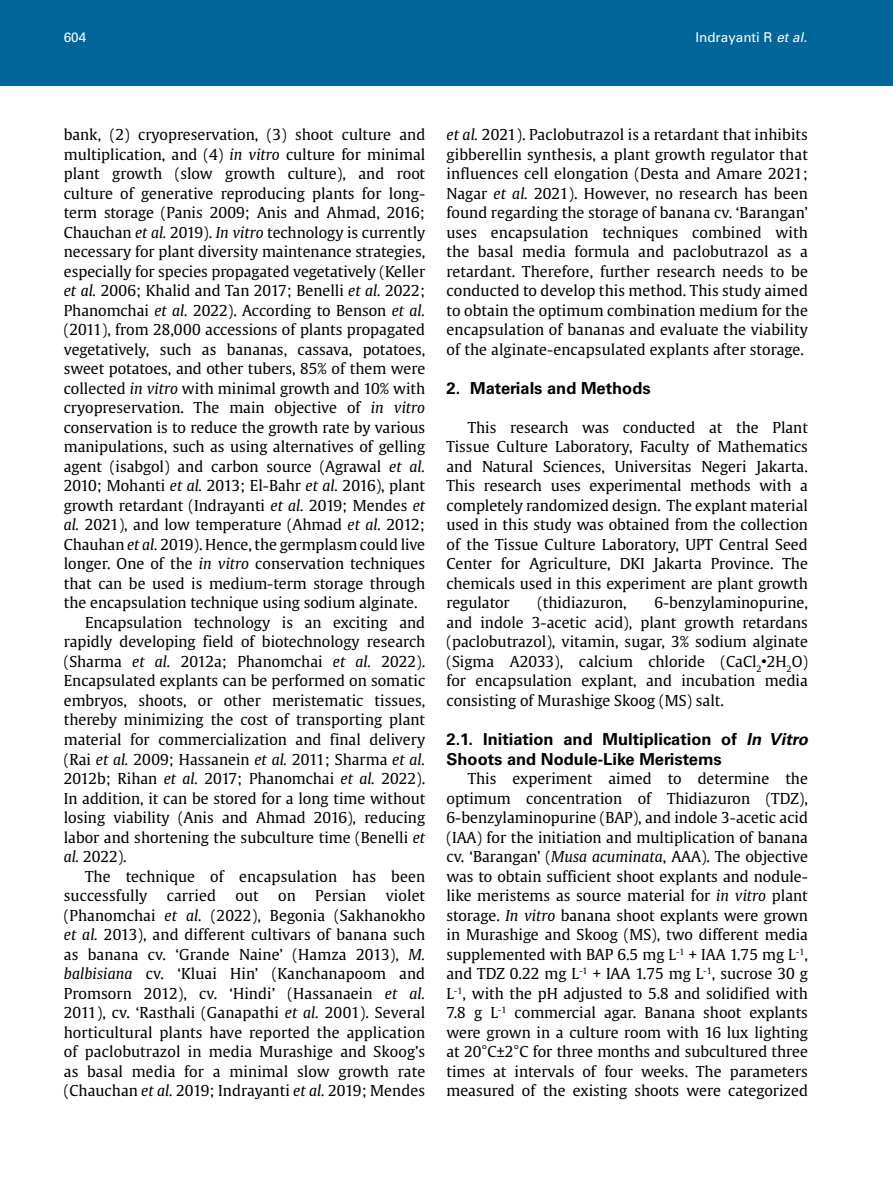
<style>
.page{position:relative;width:893px;height:1191px;background:#fff}
.page>*{position:absolute;margin:0;border:0;box-sizing:border-box;transform-origin:0 0}
.t1{font:700 16.5px/19.5px "Univers LT Std";color:#000}
.t2{font:15px/19.5px "Gulliver";color:#000;text-align:justify}
.t3{font:13.5px "Univers LT Std";color:#fff}
.s1{font-style:italic}
</style>
<div class="page">
<div style="left:0;top:0;width:893px;height:85px;background:#069"></div>
<p class="t3" style="left:64px;top:30px;width:24px">604</p>
<p class="t3" style="left:695px;top:30px;width:116px">Indrayanti R <span class="s1">etal.</span></p>
<p class="t2" style="left:64px;top:125px;width:363px">bank, (2) cryopreservation, (3) shoot culture and</p>
<p class="t2" style="left:64px;top:144px;width:363px">multiplication, and (4) <span class="s1">in vitro</span> culture for minimal</p>
<p class="t2" style="left:64px;top:164px;width:363px">plant growth (slow growth culture), and root</p>
<p class="t2" style="left:64px;top:183px;width:363px">culture of generative reproducing plants for long-</p>
<p class="t2" style="left:64px;top:203px;width:363px">term storage (Panis 2009; Anis and Ahmad, 2016;</p>
<p class="t2" style="left:64px;top:222px;width:363px">Chauchan <span class="s1">et al.</span> 2019). <span class="s1">In vitro</span> technology is currently</p>
<p class="t2" style="left:64px;top:242px;width:363px">necessary for plant diversity maintenance strategies,</p>
<p class="t2" style="left:64px;top:261px;width:363px">especially for species propagated vegetatively (Keller</p>
<p class="t2" style="left:64px;top:281px;width:363px"><span class="s1">et al.</span> 2006; Khalid and Tan 2017; Benelli <span class="s1">et al.</span> 2022;</p>
<p class="t2" style="left:64px;top:300px;width:363px">Phanomchai <span class="s1">et al.</span> 2022). According to Benson <span class="s1">et al.</span></p>
<p class="t2" style="left:64px;top:320px;width:363px">(2011), from 28,000 accessions of plants propagated</p>
<p class="t2" style="left:64px;top:339px;width:363px">vegetatively, such as bananas, cassava, potatoes,</p>
<p class="t2" style="left:64px;top:359px;width:363px">sweet potatoes, and other tubers, 85% of them were</p>
<p class="t2" style="left:64px;top:378px;width:363px">collected <span class="s1">in vitro</span> with minimal growth and 10% with</p>
<p class="t2" style="left:64px;top:398px;width:363px">cryopreservation. The main objective of <span class="s1">in vitro</span></p>
<p class="t2" style="left:64px;top:417px;width:363px">conservation is to reduce the growth rate by various</p>
<p class="t2" style="left:64px;top:437px;width:363px">manipulations, such as using alternatives of gelling</p>
<p class="t2" style="left:64px;top:456px;width:363px">agent (isabgol) and carbon source (Agrawal <span class="s1">et al.</span></p>
<p class="t2" style="left:64px;top:476px;width:363px">2010; Mohanti <span class="s1">et al.</span> 2013; El-Bahr <span class="s1">et al.</span> 2016), plant</p>
<p class="t2" style="left:64px;top:495px;width:363px">growth retardant (Indrayanti <span class="s1">et al.</span> 2019; Mendes <span class="s1">et</span></p>
<p class="t2" style="left:64px;top:515px;width:363px"><span class="s1">al.</span> 2021), and low temperature (Ahmad <span class="s1">et al.</span> 2012;</p>
<p class="t2" style="left:64px;top:534px;width:363px">Chauhan <span class="s1">et al.</span> 2019). Hence, the germplasm could live</p>
<p class="t2" style="left:64px;top:554px;width:363px">longer. One of the <span class="s1">in vitro</span> conservation techniques</p>
<p class="t2" style="left:64px;top:573px;width:363px">that can be used is medium-term storage through</p>
<p class="t2" style="left:64px;top:593px;width:355px">the encapsulation technique using sodium alginate.</p>
<p class="t2" style="left:85px;top:612px;width:342px">Encapsulation technology is an exciting and</p>
<p class="t2" style="left:64px;top:632px;width:363px">rapidly developing field of biotechnology research</p>
<p class="t2" style="left:64px;top:651px;width:363px">(Sharma <span class="s1">et al.</span> 2012a; Phanomchai <span class="s1">et al.</span> 2022).</p>
<p class="t2" style="left:64px;top:671px;width:363px">Encapsulated explants can be performed on somatic</p>
<p class="t2" style="left:64px;top:690px;width:363px">embryos, shoots, or other meristematic tissues,</p>
<p class="t2" style="left:64px;top:710px;width:363px">thereby minimizing the cost of transporting plant</p>
<p class="t2" style="left:64px;top:729px;width:363px">material for commercialization and final delivery</p>
<p class="t2" style="left:64px;top:749px;width:363px">(Rai <span class="s1">et al.</span> 2009; Hassanein <span class="s1">et al.</span> 2011; Sharma <span class="s1">et al.</span></p>
<p class="t2" style="left:64px;top:768px;width:363px">2012b; Rihan <span class="s1">et al.</span> 2017; Phanomchai <span class="s1">et al.</span> 2022).</p>
<p class="t2" style="left:64px;top:788px;width:363px">In addition, it can be stored for a long time without</p>
<p class="t2" style="left:64px;top:807px;width:363px">losing viability (Anis and Ahmad 2016), reducing</p>
<p class="t2" style="left:64px;top:827px;width:363px">labor and shortening the subculture time (Benelli <span class="s1">et</span></p>
<p class="t2" style="left:64px;top:846px;width:65px"><span class="s1">al.</span> 2022).</p>
<p class="t2" style="left:85px;top:866px;width:342px">The technique of encapsulation has been</p>
<p class="t2" style="left:64px;top:885px;width:85px">successfully</p>
<p class="t2" style="left:167px;top:885px;width:51px">carried</p>
<p class="t2" style="left:236px;top:885px;width:25px">out</p>
<p class="t2" style="left:278px;top:885px;width:19px">on</p>
<p class="t2" style="left:315px;top:885px;width:53px">Persian</p>
<p class="t2" style="left:64px;top:885px;width:363px;text-indent:322px">violet (Phanomchai <span class="s1">et al.</span> (2022), Begonia (Sakhanokho <span class="s1">et al.</span> 2013), and different cultivars of banana such as banana cv. ‘Grande Naine’ (Hamza 2013), <span class="s1">M. balbisiana</span> cv. ‘Kluai Hin’ (Kanchanapoom and Promsorn 2012), cv. ‘Hindi’ (Hassanaein <span class="s1">et al.<br></span>2011), cv. ‘Rasthali (Ganapathi <span class="s1">et al.</span> 2001). Several horticultural plants have reported the application of paclobutrazol in media Murashige and Skoog’s as basal media for a minimal slow growth rate (Chauchan <span class="s1">et al.</span> 2019; Indrayanti <span class="s1">et al.</span> 2019; Mendes</p>
<p class="t2" style="left:446px;top:125px;width:363px"><span class="s1">et al.</span> 2021). Paclobutrazol is a retardant that inhibits gibberellin synthesis, a plant growth regulator that influences cell elongation (Desta and Amare 2021; Nagar <span class="s1">et al.</span> 2021). However, no research has been found regarding the storage of banana cv. ‘Barangan’ uses encapsulation techniques combined with the basal media formula and paclobutrazol as a retardant. Therefore, further research needs to be conducted to develop this method. This study aimed to obtain the optimum combination medium for the encapsulation of bananas and evaluate the viability of the alginate-encapsulated explants after storage.</p>
<p class="t1" style="left:446px;top:378px;width:206px">2. Materials and Methods</p>
<p class="t2" style="left:446px;top:417px;width:363px;text-indent:21px">This research was conducted at the Plant Tissue Culture Laboratory, Faculty of Mathematics and Natural Sciences, Universitas Negeri Jakarta.<br>This research uses experimental methods with a completely randomized design. The explant material used in this study was obtained from the collection of the Tissue Culture Laboratory, UPT Central Seed Center for Agriculture, DKI Jakarta Province. The chemicals used in this experiment are plant growth regulator</p>
<p class="t2" style="left:446px;top:593px;width:363px;text-indent:208px">6-benzylaminopurine, and indole 3-acetic acid), plant growth retardans (paclobutrazol), vitamin, sugar, 3% sodium alginate (Sigma A2033), calcium chloride (CaCl<sub>2</sub>•2H<sub>2</sub>O) for encapsulation explant, and incubation media consisting of Murashige Skoog (MS) salt.</p>
<p class="t1" style="left:446px;top:729px;width:367px">2.1. Initiation and Multiplication of <span class="s1">In Vitro<br></span>Shoots and Nodule-Like Meristems</p>
<p class="t2" style="left:446px;top:768px;width:363px;text-indent:21px">This experiment aimed to determine the optimum concentration of Thidiazuron (TDZ), 6-benzylaminopurine (BAP), and indole 3-acetic acid (IAA) for the initiation and multiplication of banana cv. ‘Barangan’ (<span class="s1">Musa acuminata</span>, AAA). The objective was to obtain sufficient shoot explants and nodule&shy;like meristems as source material for <span class="s1">in vitro</span> plant storage. <span class="s1">In vitro</span> banana shoot explants were grown in Murashige and Skoog (MS), two different media supplemented with BAP 6.5 mg L<sup>-1</sup> + IAA 1.75 mg L<sup>-1</sup>, and TDZ 0.22 mg L<sup>-1</sup> + IAA 1.75 mg L<sup>-1</sup>, sucrose 30 g L<sup>-1</sup>, with the pH adjusted to 5.8 and solidified with 7.8 g L<sup>-1</sup> commercial agar. Banana shoot explants were grown in a culture room with 16 lux lighting at 20°C±2°C for three months and subcultured three times at intervals of four weeks. The parameters measured of the existing shoots were categorized</p>
<p class="t2" style="left:537px;top:593px;width:91px">(thidiazuron,</p>
</div>
